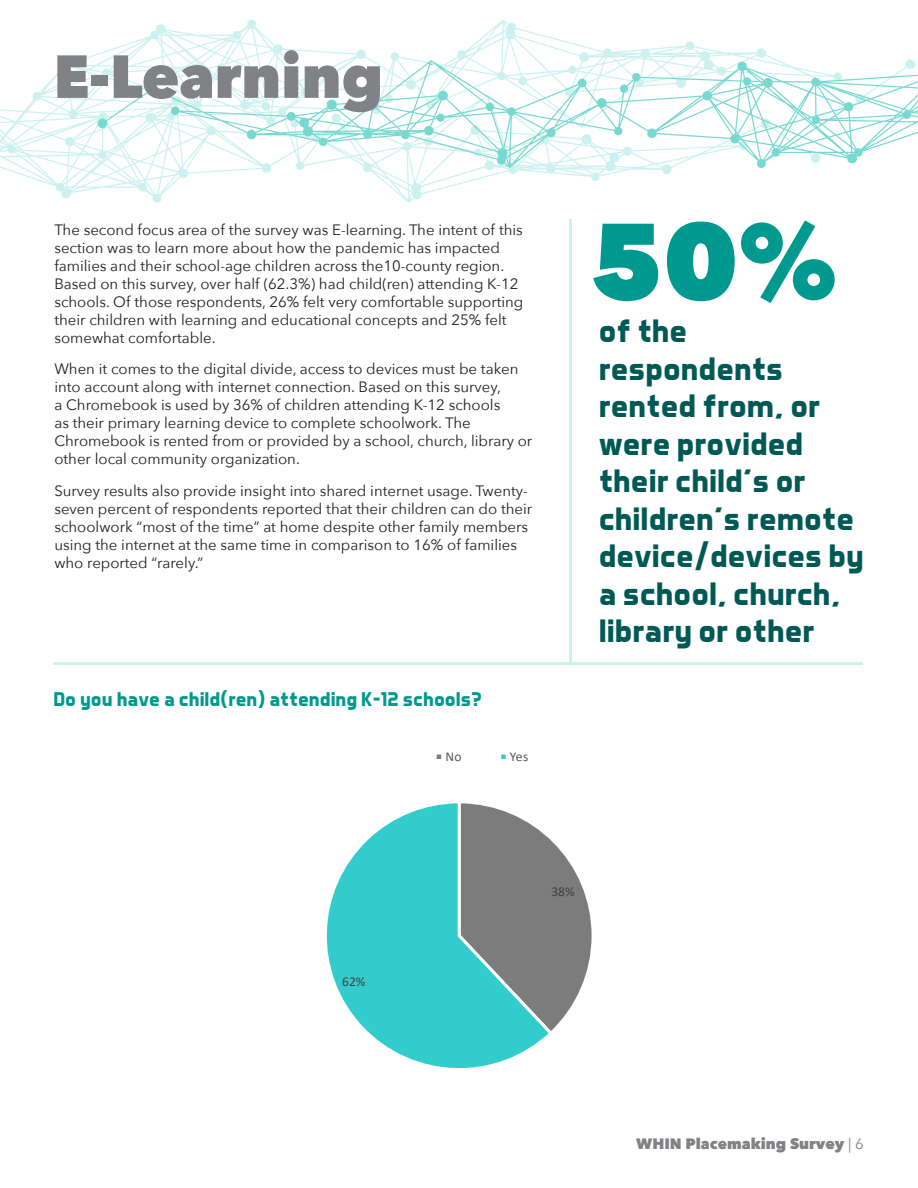
<style>
.page{position:relative;width:918px;height:1188px;background:#fff}
.page>*{position:absolute;margin:0;border:0;box-sizing:border-box;transform-origin:0 0}
.t1{font:800 106.5px "Avenir Next";color:#00998f}
.t2{font:800 60px "Avenir Next";color:#808285}
.t3{font:700 33px/37.5px "Aero Matics";color:#005954}
.t4{font:700 20.25px "Aero Matics";color:#00998f}
.t5{font:15px/18px "Avenir Next";color:#231f20}
.t6{font:800 15px "Avenir Next";color:#808285}
.t7{font:13.5px "Calibri";color:#404040}
.t8{font:13.5px "Calibri";color:#595959}
.s1{font-weight:400}
</style>
<div class="page">
<svg style="left:0;top:54px;width:672px;height:149px"></svg>
<svg style="left:97px;top:19px;width:821px;height:150px"></svg>
<hr style="left:569px;top:220px;width:3px;height:442px;background:#ccf2f0">
<hr style="left:53px;top:662px;width:810px;height:3px;background:#ccf2f0">
<svg style="left:555px;top:844px;width:37px;height:183px"></svg>
<svg style="left:326px;top:803px;width:229px;height:266px"></svg>
<div style="left:435px;top:753px;width:8px;height:7px;background:#7c7c7c"></div>
<div style="left:434px;top:752px;width:10px;height:10px;border:3px solid #fff"></div>
<div style="left:500px;top:753px;width:7px;height:7px;background:#3cc"></div>
<div style="left:498px;top:752px;width:11px;height:10px;border:3px solid #fff"></div>
<p class="t2" style="left:53px;top:40px;width:331px">E-Learning</p>
<p class="t5" style="left:54px;top:220px;width:471px">The second focus area of the survey was E-learning. The intent of this section was to learn more about how the pandemic has impacted families and their school-age children across the10-county region.<br>Based on this survey, over half (62.3%) had child(ren) attending K-12 schools. Of those respondents, 26% felt very comfortable supporting their children with learning and educational concepts and 25% felt somewhat comfortable.</p>
<p class="t5" style="left:54px;top:359px;width:480px">When it comes to the digital divide, access to devices must be taken into account along with internet connection. Based on this survey,<br>a Chromebook is used by 36% of children attending K-12 schools<br>as their primary learning device to complete schoolwork. The Chromebook is rented from or provided by a school, church, library or other local community organization.</p>
<p class="t5" style="left:54px;top:481px;width:479px">Survey results also provide insight into shared internet usage. Twenty&shy;seven percent of respondents reported that their children can do their schoolwork “most of the time” at home despite other family members using the internet at the same time in comparison to 16% of families who reported “rarely.”</p>
<p class="t4" style="left:53px;top:687px;width:430px">Do you have a child(ren) attending K-12 schools?</p>
<p class="t8" style="left:446px;top:747px;width:18px">No</p>
<p class="t8" style="left:510px;top:747px;width:20px">Yes</p>
<p class="t1" style="left:589px;top:196px;width:250px">50%</p>
<p class="t3" style="left:599px;top:312px;width:267px">of the respondents rented from, or were provided their child’s or children’s remote device/devices by a school, church, library or other</p>
<p class="t7" style="left:342px;top:972px;width:25px">62%</p>
<p class="t7" style="left:551px;top:882px;width:25px">38%</p>
<p class="t6" style="left:636px;top:1134px;width:229px">WHIN Placemaking Survey <span class="s1">| 6</span></p>
</div>
